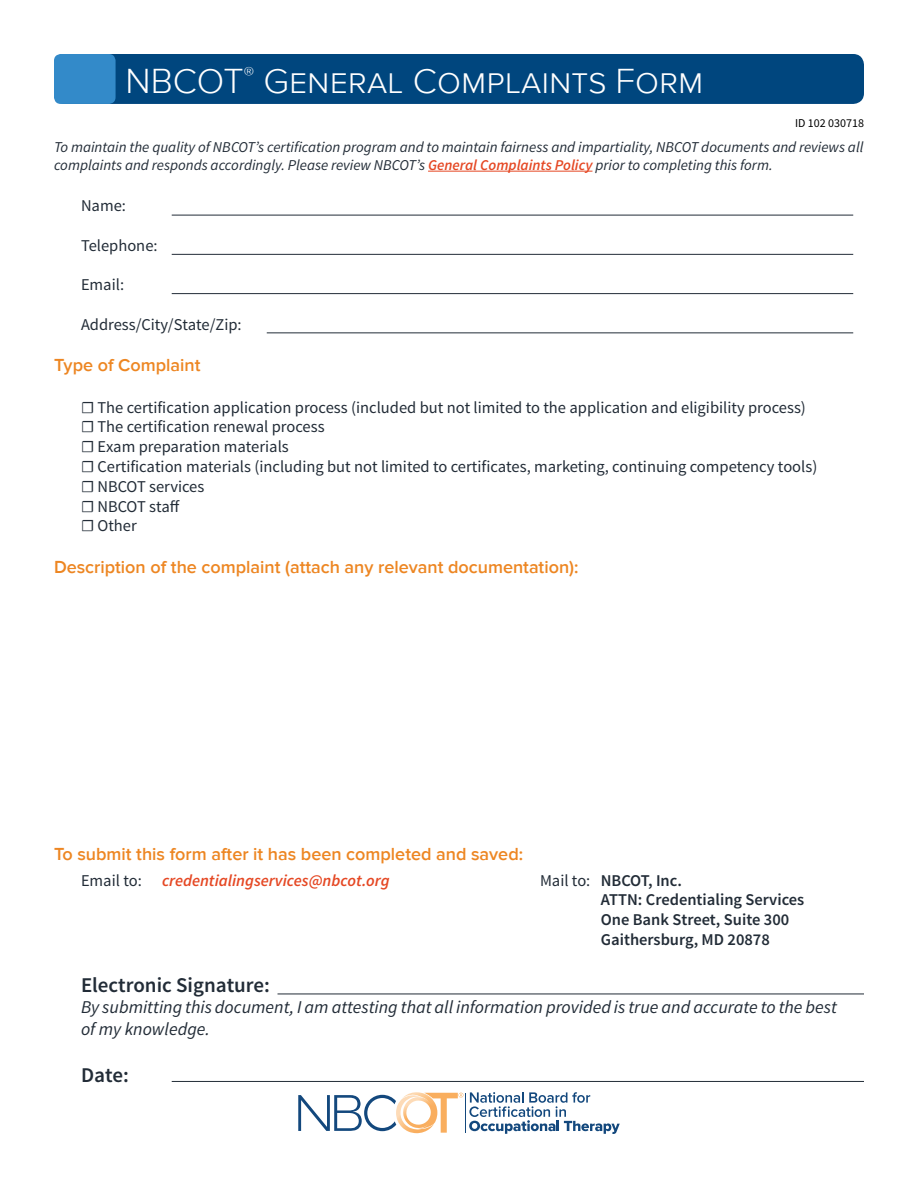
<style>
.page{position:relative;width:918px;height:1188px;background:#fff}
.page>*{position:absolute;margin:0;border:0;box-sizing:border-box;transform-origin:0 0}
.t1{font:300 36px "Proxima Nova";color:#fff}
.t2{font:600 21px "Source Sans Pro";color:#222c37}
.t3{font:600 18px "Proxima Nova";color:#ed8622}
.t4{font:italic 18px/21.6px "Source Sans Pro";color:#222c37}
.t5{font:16.5px "Source Sans Pro";color:#222c37}
.t6{font:600 16.5px "Source Sans Pro";color:#222c37}
.t7{font:italic 600 16.5px "Source Sans Pro";color:#e54824}
.t8{font:italic 15px/18px "Source Sans Pro";color:#222c37}
.t9{font:12px "Source Sans Pro";color:#000}
.s1{font-weight:600;color:#e54824}
.s2{font-weight:400;font-style:normal;color:#222c37}
.s3{font-weight:400}
</style>
<div class="page">
<div style="left:54px;top:54px;width:810px;height:50px;background:#00467e;border-radius:11px"></div>
<hr style="left:428px;top:171px;width:164px;height:1px;background:#e54824">
<svg style="left:298px;top:1092px;width:165px;height:41px"></svg>
<svg style="left:469px;top:1092px;width:151px;height:42px"></svg>
<hr style="left:465px;top:1093px;width:1px;height:39px;background:#13487d">
<div style="left:54px;top:54px;width:62px;height:50px;background:#338ac9;border-radius:7px"></div>
<hr style="left:172px;top:215px;width:681px;height:1px;background:#222c37">
<hr style="left:172px;top:1081px;width:692px;height:1px;background:#222c37">
<hr style="left:172px;top:254px;width:681px;height:1px;background:#222c37">
<hr style="left:172px;top:293px;width:681px;height:1px;background:#222c37">
<hr style="left:267px;top:332px;width:586px;height:1px;background:#222c37">
<hr style="left:278px;top:994px;width:586px;height:1px;background:#222c37">
<p class="t1" style="left:126px;top:61px;width:580px">NBCOT<sup>®</sup> General Complaints Form</p>
<p class="t9" style="left:795px;top:115px;width:70px">ID 102 030718</p>
<p class="t8" style="left:54px;top:138px;width:811px">To maintain the quality of NBCOT’s certification program and to maintain fairness and impartiality, NBCOT documents and reviews all complaints and responds accordingly. Please review NBCOT’s <span class="s1">General Complaints Policy</span> prior to completing this form.</p>
<p class="t5" style="left:81px;top:195px;width:47px">Name:</p>
<p class="t5" style="left:81px;top:235px;width:78px">Telephone:</p>
<p class="t5" style="left:81px;top:275px;width:45px">Email:</p>
<p class="t5" style="left:81px;top:314px;width:162px">Address/City/State/Zip:</p>
<p class="t3" style="left:54px;top:355px;width:148px">Type of Complaint</p>
<p class="t5" style="left:81px;top:397px;width:726px">☐ The certification application process (included but not limited to the application and eligibility process)</p>
<p class="t5" style="left:81px;top:417px;width:245px">☐ The certification renewal process</p>
<p class="t5" style="left:81px;top:437px;width:209px">☐ Exam preparation materials</p>
<p class="t5" style="left:81px;top:456px;width:738px">☐ Certification materials (including but not limited to certificates, marketing, continuing competency tools)</p>
<p class="t5" style="left:81px;top:476px;width:125px">☐ NBCOT services</p>
<p class="t5" style="left:81px;top:496px;width:100px">☐ NBCOT staff</p>
<p class="t5" style="left:81px;top:516px;width:57px">☐ Other</p>
<p class="t3" style="left:54px;top:557px;width:526px">Description of the complaint (attach any relevant documentation):</p>
<p class="t3" style="left:54px;top:844px;width:471px">To submit this form after it has been completed and saved:</p>
<p class="t7" style="left:81px;top:870px;width:310px"><span class="s2">Email to:</span> credentialingservices@nbcot.org</p>
<p class="t6" style="left:540px;top:870px;width:144px"><span class="s3">Mail to:</span> NBCOT, Inc.</p>
<p class="t6" style="left:601px;top:890px;width:205px">ATTN: Credentialing Services</p>
<p class="t6" style="left:601px;top:909px;width:190px">One Bank Street, Suite 300</p>
<p class="t6" style="left:601px;top:929px;width:171px">Gaithersburg, MD 20878</p>
<p class="t2" style="left:81px;top:972px;width:191px">Electronic Signature:</p>
<p class="t4" style="left:81px;top:997px;width:757px">By submitting this document, I am attesting that all information provided is true and accurate to the best of my knowledge.</p>
<p class="t2" style="left:81px;top:1062px;width:49px">Date:</p>
</div>
